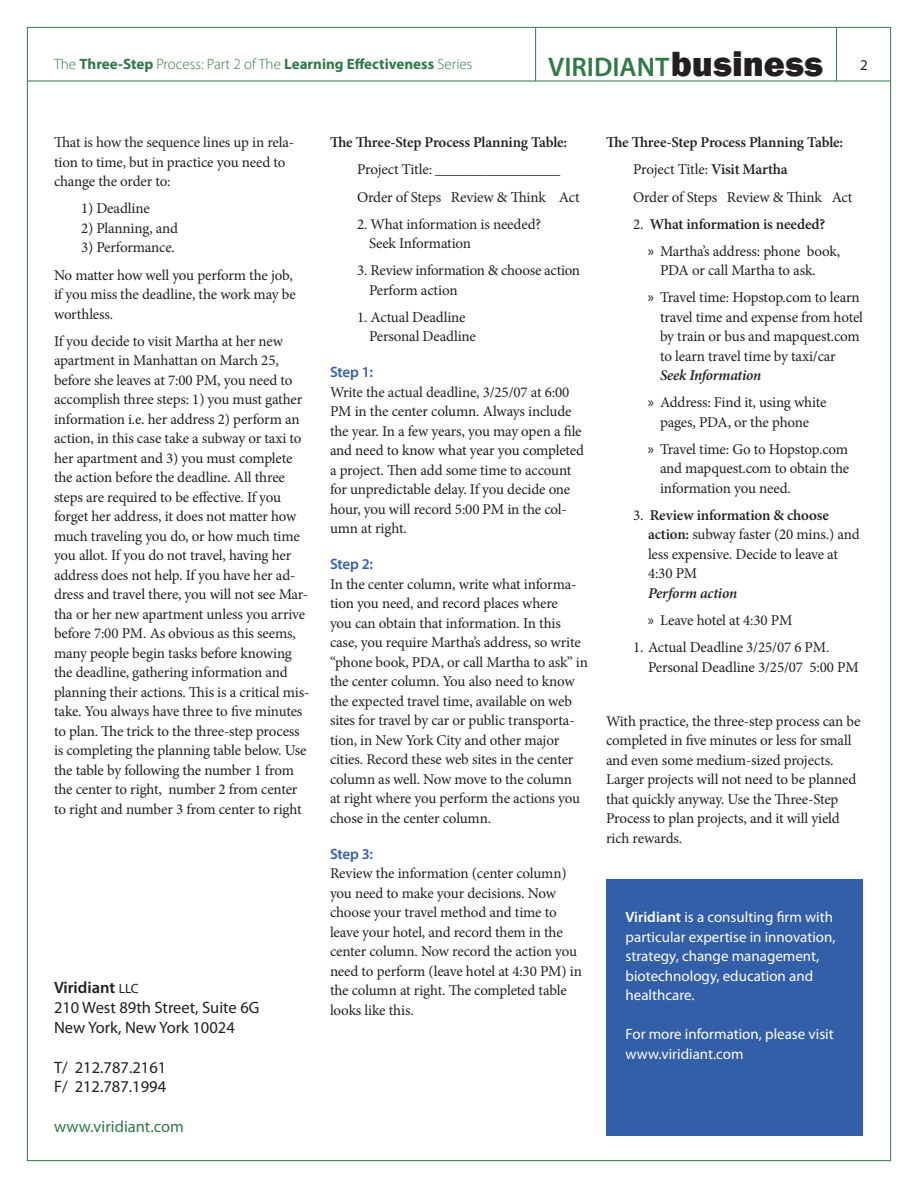
<style>
.page{position:relative;width:918px;height:1188px;background:#fff}
.page>*{position:absolute;margin:0;border:0;box-sizing:border-box;transform-origin:0 0}
.t1{font:600 27px "Myriad Pro";color:#317947}
.t2{font:16.5px "Myriad Pro";color:#231f20}
.t3{font:16.5px "Myriad Pro";color:#317947}
.t4{font:600 16.5px "Myriad Pro";color:#231f20}
.Paragraph_Style_1{font:15px/19.5px "Minion Pro";letter-spacing:-.01em;color:#231f20}
.Bullet_List_Style_1{font:15px/19.5px "Minion Pro";letter-spacing:-.015em;color:#231f20}
.t5{font:15px/19.5px "Myriad Pro";color:#fff}
.Paragraph_Style_1-2{font:600 15px "Minion Pro";letter-spacing:-.01em;color:#231f20}
.t6{font:700 15px "Myriad Pro";color:#317947}
.t7{font:15px "Myriad Pro";color:#231f20}
.s1{font-weight:300}
.s2{font-family:"Franklin Gothic";font-weight:800;font-size:36px;color:#231f20}
.s3{font-weight:400;font-size:13.5px}
.s4{font-family:"Myriad Pro";font-weight:600;color:#335fa8}
.s5{font-weight:600}
.s6{font-weight:400}
.s7{font-family:"Myriad Pro"}
.s8{font-weight:600;font-style:italic}
</style>
<div class="page">
<hr style="left:27px;top:81px;width:863px;height:1px;background:#317947">
<hr style="left:535px;top:27px;width:1px;height:54px;background:#317947">
<hr style="left:836px;top:28px;width:1px;height:53px;background:#317947">
<div style="left:606px;top:879px;width:256px;height:257px;background:#335fa8"></div>
<p class="t6" style="left:54px;top:54px;width:420px"><span class="s1">The</span> Three-Step <span class="s1">Process: Part 2 of The</span> Learning Effectiveness <span class="s1">Series</span></p>
<p class="t1" style="left:548px;top:50px;width:276px">VIRIDIANT<span class="s2">business</span></p>
<p class="t7" style="left:860px;top:55px;width:9px">2</p>
<p class="Paragraph_Style_1" style="left:54px;top:133px;width:242px">That is how the sequence lines up in rela&shy;tion to time, but in practice you need to change the order to:</p>
<p class="Paragraph_Style_1" style="left:81px;top:199px;width:70px">1) Deadline</p>
<p class="Paragraph_Style_1" style="left:81px;top:218px;width:99px">2) Planning, and</p>
<p class="Paragraph_Style_1" style="left:81px;top:238px;width:96px">3) Performance.</p>
<p class="Paragraph_Style_1" style="left:54px;top:265px;width:243px">No matter how well you perform the job, if you miss the deadline, the work may be worthless.</p>
<p class="Paragraph_Style_1" style="left:54px;top:331px;width:257px">If you decide to visit Martha at her new apartment in Manhattan on March 25, before she leaves at 7:00 PM, you need to accomplish three steps: 1) you must gather information i.e. her address 2) perform an action, in this case take a subway or taxi to her apartment and 3) you must complete the action before the deadline. All three steps are required to be effective. If you forget her address, it does not matter how much traveling you do, or how much time you allot. If you do not travel, having her address does not help. If you have her ad&shy;dress and travel there, you will not see Mar&shy;tha or her new apartment unless you arrive before 7:00 PM. As obvious as this seems, many people begin tasks before knowing the deadline, gathering information and planning their actions. This is a critical mis&shy;take. You always have three to five minutes to plan. The trick to the three-step process is completing the planning table below. Use the table by following the number 1 from the center to right, number 2 from center to right and number 3 from center to right</p>
<p class="t4" style="left:54px;top:977px;width:86px">Viridiant <span class="s3">LLC</span></p>
<p class="t2" style="left:54px;top:997px;width:207px">210 West 89th Street, Suite 6G</p>
<p class="t2" style="left:54px;top:1017px;width:182px">New York, New York 10024</p>
<p class="t2" style="left:54px;top:1057px;width:114px">T/ 212.787.2161</p>
<p class="t2" style="left:54px;top:1077px;width:114px">F/ 212.787.1994</p>
<p class="t3" style="left:54px;top:1116px;width:131px">www.viridiant.com</p>
<p class="Paragraph_Style_1-2" style="left:330px;top:134px;width:239px">The Three-Step Process Planning Table:</p>
<p class="Paragraph_Style_1" style="left:357px;top:160px;width:205px">Project Title: _________________</p>
<p class="Paragraph_Style_1" style="left:357px;top:187px;width:224px">Order of Steps Review &amp; Think Act</p>
<p class="Paragraph_Style_1" style="left:369px;top:214px;width:174px;text-indent:-12px">2. What information is needed?<br>Seek Information</p>
<p class="Paragraph_Style_1" style="left:369px;top:261px;width:213px;text-indent:-12px">3. Review information &amp; choose action<br>Perform action</p>
<p class="Paragraph_Style_1" style="left:369px;top:307px;width:109px;text-indent:-12px">1. Actual Deadline<br>Personal Deadline</p>
<p class="Paragraph_Style_1" style="left:330px;top:363px;width:256px"><span class="s4">Step 1:<br></span>Write the actual deadline, 3/25/07 at 6:00<br>PM in the center column. Always include the year. In a few years, you may open a file and need to know what year you completed a project. Then add some time to account for unpredictable delay. If you decide one hour, you will record 5:00 PM in the col&shy;umn at right.</p>
<p class="Paragraph_Style_1" style="left:330px;top:555px;width:259px"><span class="s4">Step 2:<br></span>In the center column, write what informa&shy;tion you need, and record places where<br>you can obtain that information. In this case, you require Martha’s address, so write “phone book, PDA, or call Martha to ask” in the center column. You also need to know the expected travel time, available on web sites for travel by car or public transporta&shy;tion, in New York City and other major cities. Record these web sites in the center column as well. Now move to the column<br>at right where you perform the actions you chose in the center column.</p>
<p class="Paragraph_Style_1" style="left:330px;top:844px;width:253px"><span class="s4">Step 3:<br></span>Review the information (center column) you need to make your decisions. Now choose your travel method and time to leave your hotel, and record them in the center column. Now record the action you need to perform (leave hotel at 4:30 PM) in the column at right. The completed table looks like this.</p>
<p class="Paragraph_Style_1-2" style="left:606px;top:134px;width:239px">The Three-Step Process Planning Table:</p>
<p class="Paragraph_Style_1" style="left:633px;top:160px;width:156px">Project Title: <span class="s5">Visit Martha</span></p>
<p class="Paragraph_Style_1" style="left:633px;top:187px;width:221px">Order of Steps Review &amp; Think Act</p>
<p class="Paragraph_Style_1-2" style="left:633px;top:215px;width:194px"><span class="s6">2.</span> What information is needed?</p>
<p class="Bullet_List_Style_1" style="left:660px;top:241px;width:182px;text-indent:-12px"><span class="s7">»</span> Martha’s address: phone book,<br>PDA or call Martha to ask.</p>
<p class="Bullet_List_Style_1" style="left:660px;top:288px;width:204px;text-indent:-12px"><span class="s7">»</span> Travel time: Hopstop.com to learn travel time and expense from hotel by train or bus and mapquest.com to learn travel time by taxi/car<br><span class="s8">Seek Information</span></p>
<p class="Bullet_List_Style_1" style="left:648px;top:393px;width:180px;text-align:center"><span class="s7">»</span> Address: Find it, using white pages, PDA, or the phone</p>
<p class="Bullet_List_Style_1" style="left:660px;top:439px;width:191px;text-align:justify;text-indent:-12px"><span class="s7">»</span> Travel time: Go to Hopstop.com and mapquest.com to obtain the information you need.</p>
<p class="Paragraph_Style_1" style="left:648px;top:505px;width:213px;text-indent:-15px">3. <span class="s5">Review information &amp; choose action:</span> subway faster (20 mins.) and less expensive. Decide to leave at<br>4:30 PM<br><span class="s8">Perform action</span></p>
<p class="Bullet_List_Style_1" style="left:648px;top:610px;width:146px"><span class="s7">»</span> Leave hotel at 4:30 PM</p>
<p class="Paragraph_Style_1" style="left:648px;top:638px;width:212px;text-indent:-15px">1. Actual Deadline 3/25/07 6 PM.<br>Personal Deadline 3/25/07 5:00 PM</p>
<p class="Paragraph_Style_1" style="left:606px;top:711px;width:256px">With practice, the three-step process can be completed in five minutes or less for small and even some medium-sized projects.<br>Larger projects will not need to be planned that quickly anyway. Use the Three-Step Process to plan projects, and it will yield rich rewards.</p>
<p class="t5" style="left:626px;top:907px;width:211px"><span class="s5">Viridiant</span> is a consulting firm with particular expertise in innovation, strategy, change management, biotechnology, education and healthcare.</p>
<p class="t5" style="left:626px;top:1024px;width:210px">For more information, please visit www.viridiant.com</p>
</div>
